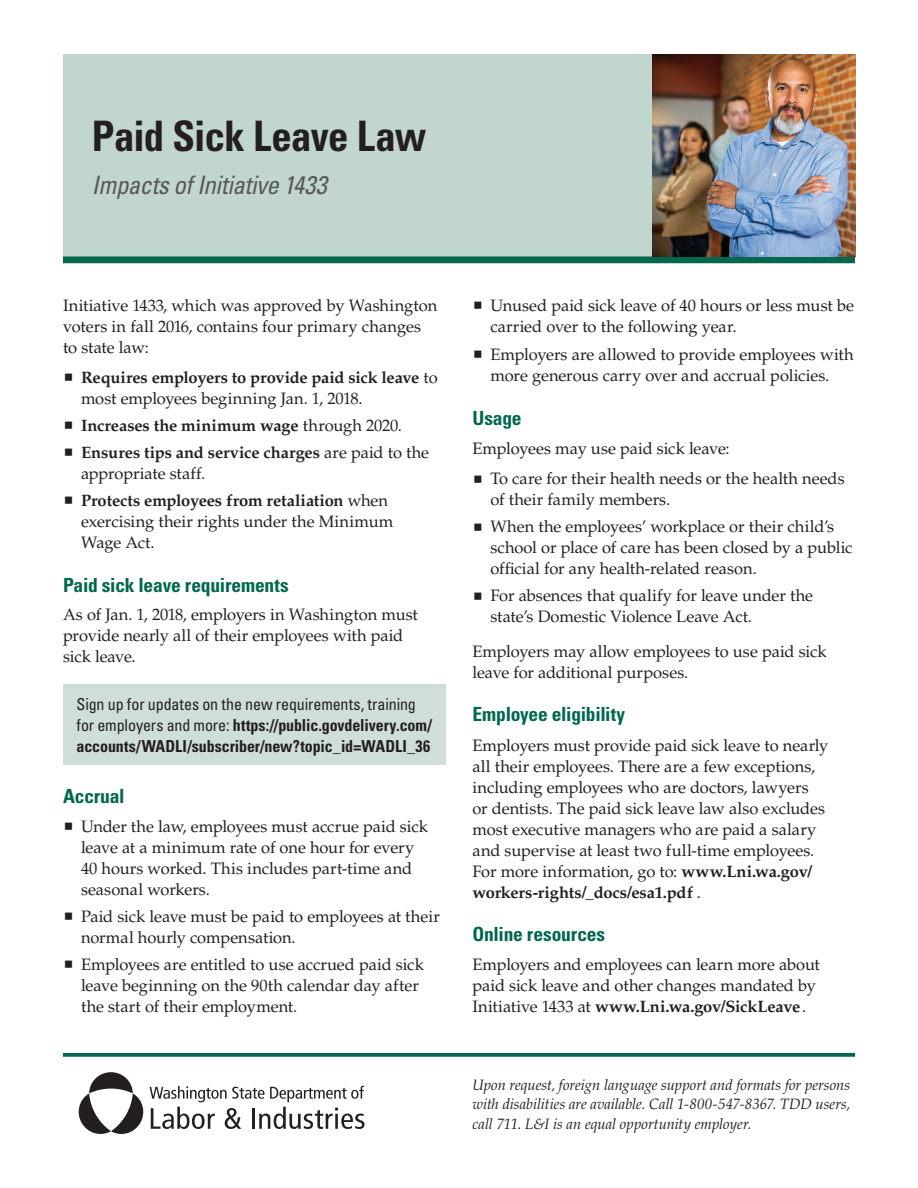
<style>
.page{position:relative;width:918px;height:1188px;background:#fff}
.page>*{position:absolute;margin:0;border:0;box-sizing:border-box;transform-origin:0 0}
.t1{font:700 condensed 42px "Univers LT Std";letter-spacing:-.02em;color:#231f20}
.t2{font:italic condensed 25.5px "Univers LT Std";letter-spacing:-.015em;color:#57585a}
.t3{font:700 condensed 19.5px "Univers LT Std";letter-spacing:-.01em;color:#01674d}
.t4{font:16.5px/21px "Palatino LT Std";letter-spacing:-.005em;color:#231f20}
.t5{font:700 16.5px/27px "Palatino LT Std";letter-spacing:-.01em;color:#231f20}
.t6{font:700 condensed 16.5px/21px "Univers LT Std";letter-spacing:-.005em;color:#231f20}
.t7{font:italic 15px/19.5px "Palatino LT Std";color:#231f20;text-align:justify}
.s1{font-weight:400}
.s2{font-weight:700}
</style>
<div class="page">
<svg style="left:63px;top:1053px;width:792px;height:4px;background:#107057"></svg>
<div style="left:63px;top:54px;width:590px;height:202px;background:#c1d6cd"></div>
<div style="left:63px;top:256px;width:792px;height:7px;background:#01674d"></div>
<svg style="left:79px;top:1072px;width:286px;height:62px"></svg>
<img style="left:653px;top:54px;width:202px;height:202px">
<div style="left:63px;top:684px;width:383px;height:81px;background:#cfdfd8"></div>
<h1 class="t1" style="left:92px;top:119px;width:336px">Paid Sick Leave Law</h1>
<h2 class="t2" style="left:92px;top:170px;width:236px">Impacts of Initiative 1433</h2>
<p class="t4" style="left:63px;top:297px;width:376px">Initiative 1433, which was approved by Washington voters in fall 2016, contains four primary changes to state law:</p>
<p class="t5" style="left:81px;top:369px;width:358px;line-height:21px">Requires employers to provide paid sick leave <span class="s1">to most employees beginning Jan. 1, 2018.</span></p>
<p class="t5" style="left:81px;top:414px;width:350px">Increases the minimum wage <span class="s1">through 2020.<br></span>Ensures tips and service charges <span class="s1">are paid to the</span></p>
<p class="t5" style="left:81px;top:462px;width:309px"><span class="s1">appropriate staff.<br></span>Protects employees from retaliation <span class="s1">when</span></p>
<p class="t4" style="left:81px;top:513px;width:314px">exercising their rights under the Minimum<br>Wage Act.</p>
<p class="t3" style="left:63px;top:577px;width:227px">Paid sick leave requirements</p>
<p class="t4" style="left:63px;top:606px;width:356px">As of Jan. 1, 2018, employers in Washington must provide nearly all of their employees with paid sick leave.</p>
<p class="t6" style="left:77px;top:694px;width:357px"><span class="s1">Sign up for updates on the new requirements, training for employers and more:</span> https://public.govdelivery.com/ accounts/WADLI/subscriber/new?topic_id=WADLI_36</p>
<p class="t3" style="left:63px;top:788px;width:63px">Accrual</p>
<p class="t4" style="left:81px;top:818px;width:348px">Under the law, employees must accrue paid sick leave at a minimum rate of one hour for every 40 hours worked. This includes part-time and seasonal workers.</p>
<p class="t4" style="left:81px;top:908px;width:360px">Paid sick leave must be paid to employees at their normal hourly compensation.</p>
<p class="t4" style="left:81px;top:956px;width:344px">Employees are entitled to use accrued paid sick leave beginning on the 90th calendar day after the start of their employment.</p>
<p class="t4" style="left:491px;top:297px;width:365px">Unused paid sick leave of 40 hours or less must be carried over to the following year.</p>
<p class="t4" style="left:491px;top:346px;width:365px">Employers are allowed to provide employees with more generous carry over and accrual policies.</p>
<p class="t3" style="left:473px;top:410px;width:51px">Usage</p>
<p class="t4" style="left:491px;top:436px;width:356px;line-height:30px;text-indent:-18px">Employees may use paid sick leave:<br>To care for their health needs or the health needs</p>
<p class="t4" style="left:491px;top:488px;width:345px;line-height:27px">of their family members.<br>When the employees’ workplace or their child’s</p>
<p class="t4" style="left:491px;top:539px;width:364px">school or place of care has been closed by a public official for any health-related reason.</p>
<p class="t4" style="left:491px;top:587px;width:324px">For absences that qualify for leave under the state’s Domestic Violence Leave Act.</p>
<p class="t4" style="left:473px;top:643px;width:356px">Employers may allow employees to use paid sick leave for additional purposes.</p>
<p class="t3" style="left:473px;top:706px;width:154px">Employee eligibility</p>
<p class="t4" style="left:473px;top:737px;width:357px">Employers must provide paid sick leave to nearly all their employees. There are a few exceptions, including employees who are doctors, lawyers<br>or dentists. The paid sick leave law also excludes most executive managers who are paid a salary and supervise at least two full-time employees.<br>For more information, go to: <span class="s2">www.Lni.wa.gov/ workers-rights/_docs/esa1.pdf</span> .</p>
<p class="t3" style="left:473px;top:926px;width:134px">Online resources</p>
<p class="t4" style="left:473px;top:956px;width:349px">Employers and employees can learn more about paid sick leave and other changes mandated by<br>Initiative 1433 at <span class="s2">www.Lni.wa.gov/SickLeave</span> .</p>
<p class="t7" style="left:473px;top:1077px;width:379px">Upon request, foreign language support and formats for persons with disabilities are available. Call 1-800-547-8367. TDD users, call 711. L&amp;I is an equal opportunity employer.</p>
</div>
